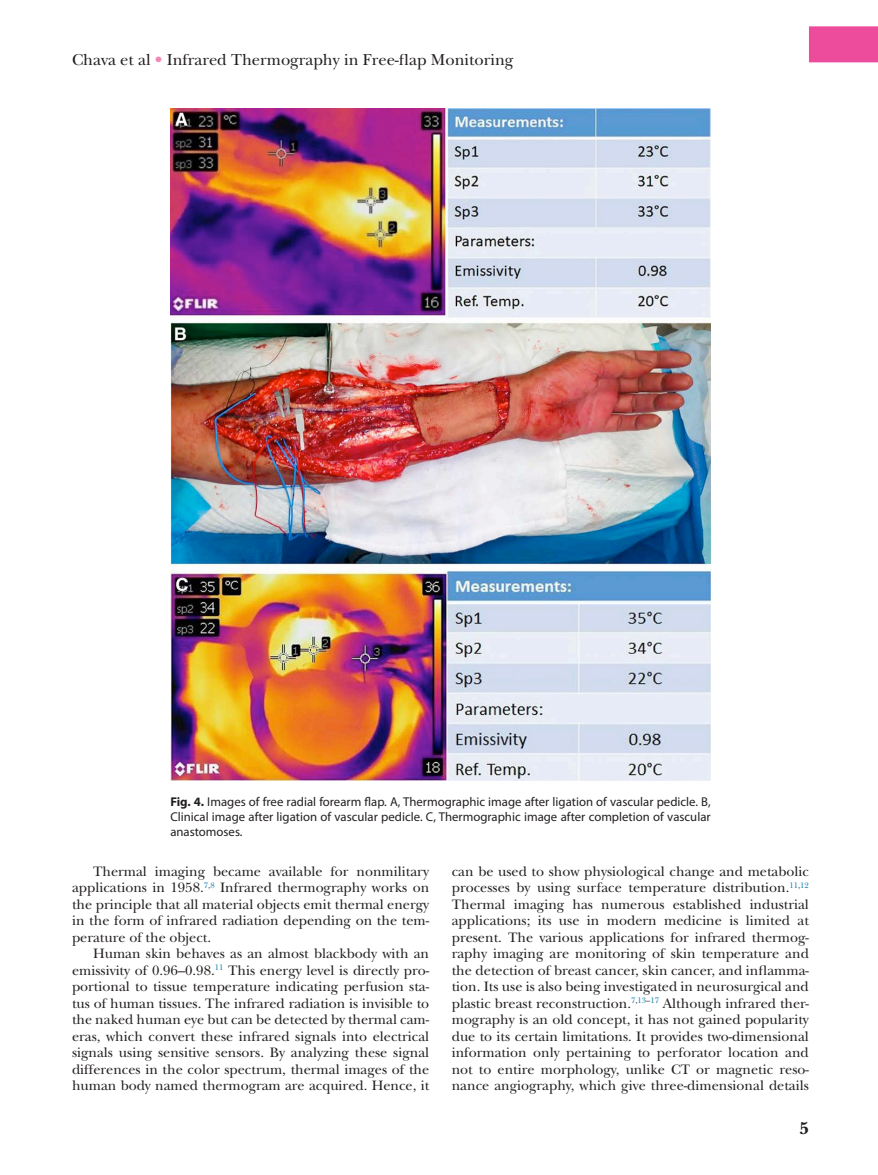
<style>
.page{position:relative;width:878px;height:1175px;background:#fff}
.page>*{position:absolute;margin:0;border:0;box-sizing:border-box;transform-origin:0 0}
.t1{font:700 18px "New Baskerville Std";color:#231f20}
.t2{font:16.5px "New Baskerville Std";color:#231f20}
.t3{font:14.25px/16.5px "New Baskerville Std";color:#231f20;text-align:justify}
.t4{font:12.75px/15px "Myriad Pro";color:#231f20;text-align:justify}
.s1{color:#f287b6}
.s2{font-weight:700}
</style>
<div class="page">
<div style="left:808px;top:26px;width:70px;height:36px;background:#ed4c9c"></div>
<img style="left:170px;top:108px;width:540px;height:672px">
<p class="t2" style="left:72px;top:50px;width:443px">Chava et al <span class="s1">•</span> Infrared Thermography in Free-flap Monitoring</p>
<p class="t4" style="left:170px;top:794px;width:542px"><span class="s2">Fig. 4.</span> I mages of free radial forearm flap. A, Thermographic image after ligation of vascular pedicle. B, Clinical image after ligation of vascular pedicle. C, Thermographic image after completion of vascular anastomoses.</p>
<p class="t3" style="left:72px;top:863px;width:359px;text-indent:21px">Thermal imaging became available for nonmilitary applications in 1958.<sup>7</sup><sup>,</sup><sup>8</sup> Infrared thermography works on the principle that all material objects emit thermal energy in the form of infrared radiation depending on the tem&shy;perature of the object.</p>
<p class="t3" style="left:72px;top:945px;width:359px;text-indent:21px">Human skin behaves as an almost blackbody with an emissivity of 0.96–0.98.<sup>11</sup> This energy level is directly pro&shy;portional to tissue temperature indicating perfusion sta&shy;tus of human tissues. The infrared radiation is invisible to the naked human eye but can be detected by thermal cam&shy;eras, which convert these infrared signals into electrical signals using sensitive sensors. By analyzing these signal differences in the color spectrum, thermal images of the human body named thermogram are acquired. Hence, it</p>
<p class="t3" style="left:451px;top:863px;width:359px">can be used to show physiological change and metabolic processes by using surface temperature distribution.<sup>11</sup><sup>,</sup><sup>12<br></sup>Thermal imaging has numerous established industrial applications; its use in modern medicine is limited at present. The various applications for infrared thermog&shy;raphy imaging are monitoring of skin temperature and the detection of breast cancer, skin cancer, and inflamma&shy;tion. Its use is also being investigated in neurosurgical and plastic breast reconstruction.<sup>7</sup><sup>,</sup><sup>13</sup><sup>–</sup><sup>17</sup> Although infrared ther&shy;mography is an old concept, it has not gained popularity due to its certain limitations. It provides two-dimensional information only pertaining to perforator location and not to entire morphology, unlike CT or magnetic reso&shy;nance angiography, which give three-dimensional details</p>
<p class="t1" style="left:799px;top:1118px;width:11px">5</p>
</div>
